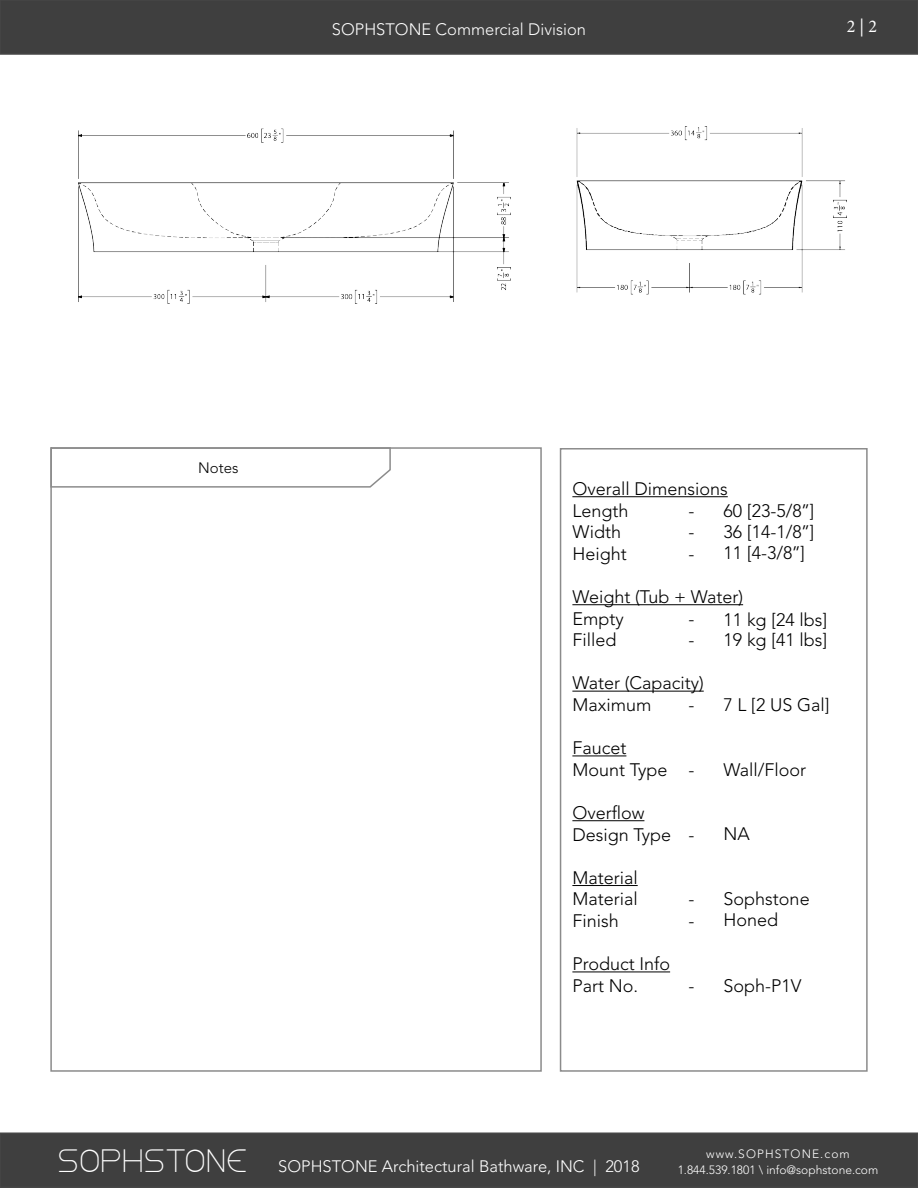
<style>
.page{position:relative;width:918px;height:1188px;background:#fff}
.page>*{position:absolute;margin:0;border:0;box-sizing:border-box;transform-origin:0 0}
.t1{font:300 18px/21.6px "Avenir LT Std";color:#000}
.t2{font:18px "Minion Pro";color:#fff}
.t3{font:300 16.5px "Avenir LT Std";color:#fff}
.t4{font:300 15px "Avenir LT Std";color:#000}
.t5{font:300 12px "Avenir LT Std";color:#fff}
.t6{font:300 12px "Avenir LT Std";letter-spacing:.09em;color:#fff}
.s1{font-family:"Steiner";font-weight:400;font-size:27px}
</style>
<div class="page">
<div style="left:560px;top:448px;width:308px;height:624px;border:2px solid #8b8b8b"></div>
<hr style="left:572px;top:496px;width:156px;height:1px;background:#000">
<hr style="left:572px;top:604px;width:171px;height:1px;background:#000">
<hr style="left:572px;top:691px;width:132px;height:1px;background:#000">
<hr style="left:572px;top:755px;width:54px;height:1px;background:#000">
<hr style="left:572px;top:820px;width:72px;height:1px;background:#000">
<hr style="left:572px;top:885px;width:66px;height:1px;background:#000">
<hr style="left:572px;top:971px;width:98px;height:1px;background:#000">
<svg style="left:53px;top:450px;width:338px;height:38px"></svg>
<div style="left:50px;top:447px;width:492px;height:625px;border:2px solid #8b8b8b"></div>
<img style="left:79px;top:127px;width:768px;height:177px">
<div style="left:0;top:0;width:918px;height:55px;background:#3f3f3f;border:2px solid #464646"></div>
<div style="left:0;top:1132px;width:918px;height:56px;background:#3f3f3f;border:2px solid #464646"></div>
<p class="t3" style="left:332px;top:20px;width:255px">SOPHSTONE Commercial Division</p>
<p class="t2" style="left:847px;top:15px;width:32px">2 | 2</p>
<p class="t4" style="left:198px;top:459px;width:42px">Notes</p>
<p class="t1" style="left:572px;top:478px;width:157px">Overall Dimensions<br>Length<br>Width<br>Height</p>
<p class="t1" style="left:572px;top:586px;width:172px">Weight (Tub + Water)<br>Empty<br>Filled</p>
<p class="t1" style="left:572px;top:672px;width:133px">Water (Capacity)<br>Maximum</p>
<p class="t1" style="left:572px;top:737px;width:97px">Faucet<br>Mount Type</p>
<p class="t1" style="left:572px;top:802px;width:100px">Overflow<br>Design Type</p>
<p class="t1" style="left:572px;top:867px;width:67px;text-align:justify">Material Material Finish</p>
<p class="t1" style="left:572px;top:953px;width:99px">Product Info<br>Part No.</p>
<p class="t1" style="left:724px;top:500px;width:92px;line-height:21.1px;text-align:justify">60 [23-5/8’’] 36 [14-1/8’’] 11 [4-3/8’’]</p>
<p class="t1" style="left:688px;top:500px;width:7px;text-align:justify">- - -</p>
<p class="t1" style="left:724px;top:610px;width:105px;line-height:20.2px">11 kg [24 lbs]<br>19 kg [41 lbs]</p>
<p class="t1" style="left:688px;top:608px;width:7px">- -</p>
<p class="t1" style="left:724px;top:694px;width:107px">7 L [2 US Gal]</p>
<p class="t1" style="left:688px;top:694px;width:7px">-</p>
<p class="t1" style="left:724px;top:760px;width:84px">Wall/Floor</p>
<p class="t1" style="left:688px;top:759px;width:7px">-</p>
<p class="t1" style="left:724px;top:823px;width:28px">NA</p>
<p class="t1" style="left:688px;top:824px;width:7px">-</p>
<p class="t1" style="left:724px;top:889px;width:88px;line-height:21px">Sophstone<br>Honed</p>
<p class="t1" style="left:688px;top:888px;width:7px">- -</p>
<p class="t1" style="left:724px;top:975px;width:80px">Soph-P1V</p>
<p class="t1" style="left:688px;top:975px;width:7px">-</p>
<p class="t3" style="left:58px;top:1156px;width:583px"><span class="s1">SOPHSTONE</span> SOPHSTONE Architectural Bathware, INC | 2018</p>
<p class="t6" style="left:706px;top:1147px;width:145px">www.SOPHSTONE.com</p>
<p class="t5" style="left:678px;top:1163px;width:202px">1.844.539.1801 \ info@sophstone.com</p>
</div>
